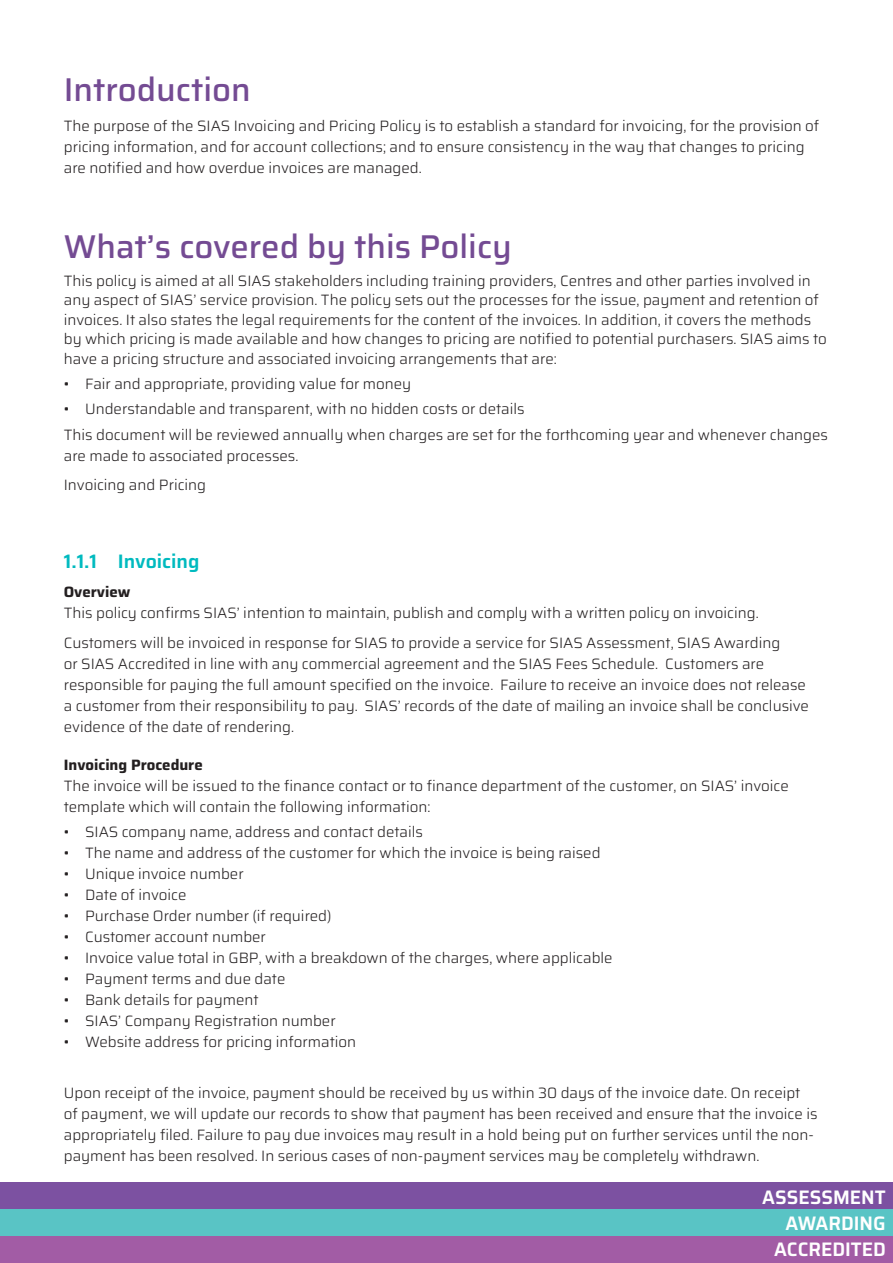
<style>
.page{position:relative;width:893px;height:1263px;background:#fff}
.page>*{position:absolute;margin:0;border:0;box-sizing:border-box;transform-origin:0 0}
.t1{font:500 33px "Saira";color:#744b93}
.t2{font:300 22.5px "Saira";color:#fff}
.t3{font:600 19.5px/26.2px "Saira";color:#fff;text-align:right;scale:.96 1}
.t4{font:600 19.5px "Saira";color:#00babf}
.t5{font:300 15px/21px "Saira";color:#231f20}
.t6{font:700 15px "Saira";color:#231f20}
</style>
<div class="page">
<div style="left:0;top:1182px;width:893px;height:27px;background:#7c51a1"></div>
<div style="left:0;top:1209px;width:893px;height:27px;background:#59c4c5"></div>
<div style="left:0;top:1236px;width:893px;height:26px;background:#a25ca5"></div>
<p class="t1" style="left:64px;top:63px;width:189px">Introduction</p>
<p class="t5" style="left:64px;top:114px;width:757px">The purpose of the SIAS Invoicing and Pricing Policy is to establish a standard for invoicing, for the provision of pricing information, and for account collections; and to ensure consistency in the way that changes to pricing are notified and how overdue invoices are managed.</p>
<p class="t1" style="left:64px;top:220px;width:450px">What’s covered by this Policy</p>
<p class="t5" style="left:64px;top:270px;width:765px;line-height:19.5px">This policy is aimed at all SIAS stakeholders including training providers, Centres and other parties involved in any aspect of SIAS’ service provision. The policy sets out the processes for the issue, payment and retention of invoices. It also states the legal requirements for the content of the invoices. In addition, it covers the methods by which pricing is made available and how changes to pricing are notified to potential purchasers. SIAS aims to have a pricing structure and associated invoicing arrangements that are:</p>
<p class="t5" style="left:64px;top:373px;width:349px">• Fair and appropriate, providing value for money</p>
<p class="t5" style="left:64px;top:398px;width:462px">• Understandable and transparent, with no hidden costs or details</p>
<p class="t5" style="left:64px;top:423px;width:766px">This document will be reviewed annually when charges are set for the forthcoming year and whenever changes are made to associated processes.</p>
<p class="t5" style="left:64px;top:474px;width:144px">Invoicing and Pricing</p>
<p class="t4" style="left:64px;top:545px;width:137px">1.1.1 Invoicing</p>
<p class="t6" style="left:64px;top:580px;width:68px">Overview</p>
<p class="t5" style="left:64px;top:602px;width:696px">This policy confirms SIAS’ intention to maintain, publish and comply with a written policy on invoicing.</p>
<p class="t5" style="left:64px;top:631px;width:747px">Customers will be invoiced in response for SIAS to provide a service for SIAS Assessment, SIAS Awarding<br>or SIAS Accredited in line with any commercial agreement and the SIAS Fees Schedule. Customers are responsible for paying the full amount specified on the invoice. Failure to receive an invoice does not release a customer from their responsibility to pay. SIAS’ records of the date of mailing an invoice shall be conclusive evidence of the date of rendering.</p>
<p class="t6" style="left:64px;top:752px;width:140px">Invoicing Procedure</p>
<p class="t5" style="left:64px;top:774px;width:727px">The invoice will be issued to the finance contact or to finance department of the customer, on SIAS’ invoice template which will contain the following information:</p>
<p class="t5" style="left:64px;top:821px;width:361px">• SIAS company name, address and contact details</p>
<p class="t5" style="left:64px;top:842px;width:538px">• The name and address of the customer for which the invoice is being raised</p>
<p class="t5" style="left:64px;top:863px;width:181px">• Unique invoice number</p>
<p class="t5" style="left:64px;top:884px;width:124px">• Date of invoice</p>
<p class="t5" style="left:64px;top:905px;width:269px">• Purchase Order number (if required)</p>
<p class="t5" style="left:64px;top:926px;width:204px">• Customer account number</p>
<p class="t5" style="left:64px;top:947px;width:550px">• Invoice value total in GBP, with a breakdown of the charges, where applicable</p>
<p class="t5" style="left:64px;top:968px;width:223px">• Payment terms and due date</p>
<p class="t5" style="left:64px;top:989px;width:196px">• Bank details for payment</p>
<p class="t5" style="left:64px;top:1010px;width:273px">• SIAS’ Company Registration number</p>
<p class="t5" style="left:64px;top:1031px;width:294px">• Website address for pricing information</p>
<p class="t5" style="left:64px;top:1081px;width:755px">Upon receipt of the invoice, payment should be received by us within 30 days of the invoice date. On receipt of payment, we will update our records to show that payment has been received and ensure that the invoice is appropriately filed. Failure to pay due invoices may result in a hold being put on further services until the non&shy;payment has been resolved. In serious cases of non-payment services may be completely withdrawn.</p>
<h3 class="t3" style="left:762px;top:1183px;width:130px">ASSESSMENT<br>AWARDING<br>ACCREDITED</h3>
<h2 class="t2" style="left:839px;top:1207px;width:15px">2</h2>
</div>
